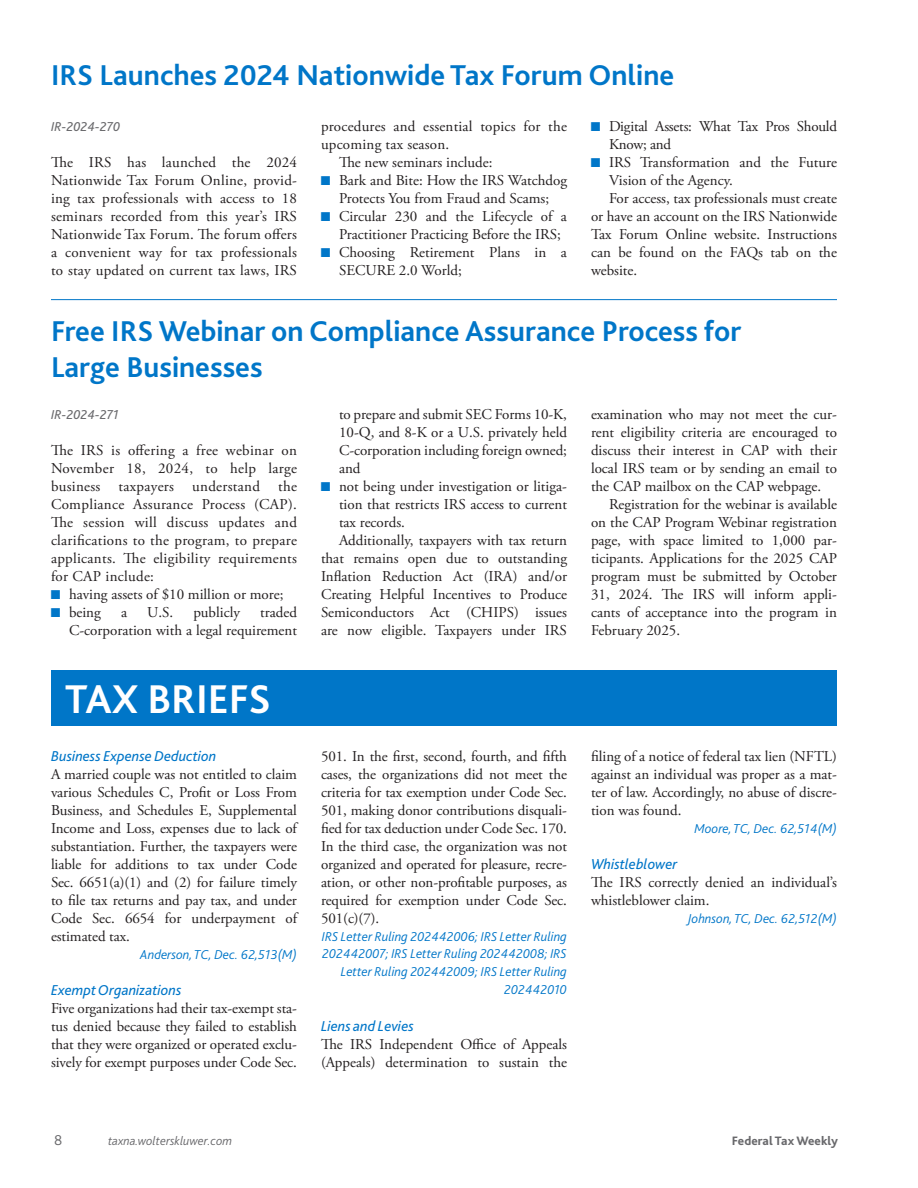
<style>
.page{position:relative;width:918px;height:1188px;background:#fff}
.page>*{position:absolute;margin:0;border:0;box-sizing:border-box;transform-origin:0 0}
.t1{font:700 42px "Bliss 2";color:#fff}
.t2{font:700 30px/36px "Bliss 2";color:#0076c8}
.t3{font:15px/18px "Adobe Garamond Pro";color:#231f20;text-align:justify}
.t4{font:italic 15px "Bliss 2";color:#0076c8}
.t5{font:300 15px "Bliss 2";color:#69696c}
.t6{font:italic 300 13.5px/18px "Bliss 2";color:#0076c8;text-align:right}
.t7{font:italic 13.5px "Bliss 2";color:#69696c}
.t8{font:italic 300 12.75px "Bliss 2";color:#69696c}
.t9{font:800 12.75px "Bliss 2";color:#69696c}
.s1{color:#0076c8}
</style>
<div class="page">
<hr style="left:51px;top:299px;width:786px;height:1px;background:#0076c8">
<div style="left:51px;top:670px;width:786px;height:56px;background:#0076c8"></div>
<h2 class="t2" style="left:51px;top:57px;width:625px">IRS Launches 2024 Nationwide Tax Forum Online</h2>
<p class="t7" style="left:51px;top:118px;width:71px">IR-2024-270</p>
<p class="t3" style="left:51px;top:153px;width:248px">The IRS has launched the 2024<br>Nationwide Tax Forum Online, provid&shy;ing tax professionals with access to 18 seminars recorded from this year’s IRS Nationwide Tax Forum. The forum offers a convenient way for tax professionals to stay updated on current tax laws, IRS</p>
<p class="t3" style="left:321px;top:117px;width:247px">procedures and essential topics for the</p>
<p class="t3" style="left:321px;top:135px;width:130px">upcoming tax season.</p>
<p class="t3" style="left:339px;top:153px;width:155px">The new seminars include:</p>
<p class="t3" style="left:321px;top:171px;width:248px;text-align:center"><span class="s1">■</span> Bark and Bite: How the IRS Watchdog<br>Protects You from Fraud and Scams;</p>
<p class="t3" style="left:339px;top:207px;width:229px;text-indent:-18px"><span class="s1">■</span> Circular 230 and the Lifecycle of a<br>Practitioner Practicing Before the IRS;</p>
<p class="t3" style="left:339px;top:243px;width:229px;text-indent:-18px"><span class="s1">■</span> Choosing Retirement Plans in a<br>SECURE 2.0 World;</p>
<p class="t3" style="left:609px;top:117px;width:229px;text-indent:-18px"><span class="s1">■</span> Digital Assets: What Tax Pros Should<br>Know; and</p>
<p class="t3" style="left:591px;top:153px;width:248px"><span class="s1">■</span> IRS Transformation and the Future</p>
<p class="t3" style="left:609px;top:171px;width:125px">Vision of the Agency.</p>
<p class="t3" style="left:609px;top:189px;width:230px">For access, tax professionals must create</p>
<p class="t3" style="left:591px;top:207px;width:248px">or have an account on the IRS Nationwide</p>
<p class="t3" style="left:591px;top:225px;width:248px">Tax Forum Online website. Instructions</p>
<p class="t3" style="left:591px;top:243px;width:247px">can be found on the FAQs tab on the</p>
<p class="t3" style="left:591px;top:261px;width:48px">website.</p>
<h2 class="t2" style="left:51px;top:312px;width:692px">Free IRS Webinar on Compliance Assurance Process for<br>Large Businesses</h2>
<p class="t7" style="left:51px;top:406px;width:69px">IR-2024-271</p>
<p class="t3" style="left:51px;top:441px;width:248px">The IRS is offering a free webinar on November 18, 2024, to help large business taxpayers understand the Compliance Assurance Process (CAP).<br>The session will discuss updates and clarifications to the program, to prepare applicants. The eligibility requirements for CAP include:</p>
<p class="t3" style="left:51px;top:585px;width:234px"><span class="s1">■</span> having assets of $10 million or more;</p>
<p class="t3" style="left:51px;top:603px;width:51px"><span class="s1">■</span> being</p>
<p class="t3" style="left:121px;top:603px;width:8px">a</p>
<p class="t3" style="left:147px;top:603px;width:28px">U.S.</p>
<p class="t3" style="left:193px;top:603px;width:48px">publicly</p>
<p class="t3" style="left:339px;top:405px;width:230px">to prepare and submit SEC Forms 10-K, 10-Q, and 8-K or a U.S. privately held C-corporation including foreign owned; and</p>
<p class="t3" style="left:321px;top:477px;width:248px"><span class="s1">■</span> not being under investigation or litiga-</p>
<p class="t3" style="left:339px;top:495px;width:229px">tion that restricts IRS access to current</p>
<p class="t3" style="left:339px;top:513px;width:67px">tax records.</p>
<p class="t3" style="left:339px;top:531px;width:229px">Additionally, taxpayers with tax return</p>
<p class="t3" style="left:321px;top:549px;width:248px">that remains open due to outstanding</p>
<p class="t3" style="left:321px;top:567px;width:247px">Inflation Reduction Act (IRA) and/or</p>
<p class="t3" style="left:321px;top:585px;width:247px">Creating Helpful Incentives to Produce</p>
<p class="t3" style="left:321px;top:603px;width:248px">Semiconductors Act (CHIPS) issues</p>
<p class="t3" style="left:321px;top:621px;width:247px">are now eligible. Taxpayers under IRS</p>
<p class="t3" style="left:591px;top:405px;width:248px">examination who may not meet the cur&shy;rent eligibility criteria are encouraged to discuss their interest in CAP with their local IRS team or by sending an email to the CAP mailbox on the CAP webpage.</p>
<p class="t3" style="left:591px;top:495px;width:248px;text-indent:18px">Registration for the webinar is available on the CAP Program Webinar registration page, with space limited to 1,000 par&shy;ticipants. Applications for the 2025 CAP program must be submitted by October 31, 2024. The IRS will inform appli&shy;cants of acceptance into the program in February 2025.</p>
<p class="t3" style="left:69px;top:603px;width:230px;text-align:right">traded<br>C-corporation with a legal requirement</p>
<h1 class="t1" style="left:65px;top:672px;width:207px">TAX BRIEFS</h1>
<p class="t4" style="left:51px;top:746px;width:167px">Business Expense Deduction</p>
<p class="t3" style="left:51px;top:765px;width:248px">A married couple was not entitled to claim various Schedules C, Profit or Loss From Business, and Schedules E, Supplemental Income and Loss, expenses due to lack of substantiation. Further, the taxpayers were liable for additions to tax under Code Sec. 6651(a)(1) and (2) for failure timely to file tax returns and pay tax, and under Code Sec. 6654 for underpayment of estimated tax.</p>
<p class="t6" style="left:140px;top:945px;width:158px">Anderson, TC, Dec. 62,513(M)</p>
<p class="t4" style="left:51px;top:980px;width:132px">Exempt Organizations</p>
<p class="t3" style="left:51px;top:999px;width:248px">Five organizations had their tax-exempt sta&shy;tus denied because they failed to establish that they were organized or operated exclu&shy;sively for exempt purposes under Code Sec.</p>
<p class="t3" style="left:321px;top:747px;width:248px">501. In the first, second, fourth, and fifth cases, the organizations did not meet the criteria for tax exemption under Code Sec.<br>501, making donor contributions disquali&shy;fied for tax deduction under Code Sec. 170.<br>In the third case, the organization was not organized and operated for pleasure, recre&shy;ation, or other non-profitable purposes, as required for exemption under Code Sec.<br>501(c)(7).</p>
<p class="t6" style="left:322px;top:927px;width:247px">IRS Letter Ruling 202442006; IRS Letter Ruling 202442007; IRS Letter Ruling 202442008; IRS Letter Ruling 202442009; IRS Letter Ruling 202442010</p>
<p class="t4" style="left:321px;top:1016px;width:94px">Liens and Levies</p>
<p class="t3" style="left:321px;top:1035px;width:248px">The IRS Independent Office of Appeals (Appeals) determination to sustain the</p>
<p class="t3" style="left:591px;top:747px;width:248px">filing of a notice of federal tax lien (NFTL) against an individual was proper as a mat&shy;ter of law. Accordingly, no abuse of discre&shy;tion was found.</p>
<p class="t6" style="left:694px;top:819px;width:144px">Moore, TC, Dec. 62,514(M)</p>
<p class="t4" style="left:591px;top:854px;width:88px">Whistleblower</p>
<p class="t3" style="left:591px;top:873px;width:248px">The IRS correctly denied an individual’s whistleblower claim.</p>
<p class="t6" style="left:688px;top:909px;width:151px">Johnson, TC, Dec. 62,512(M)</p>
<p class="t5" style="left:54px;top:1131px;width:10px">8</p>
<p class="t8" style="left:108px;top:1133px;width:126px">taxna.wolterskluwer.com</p>
<p class="t9" style="left:732px;top:1133px;width:108px">Federal Tax Weekly</p>
</div>
